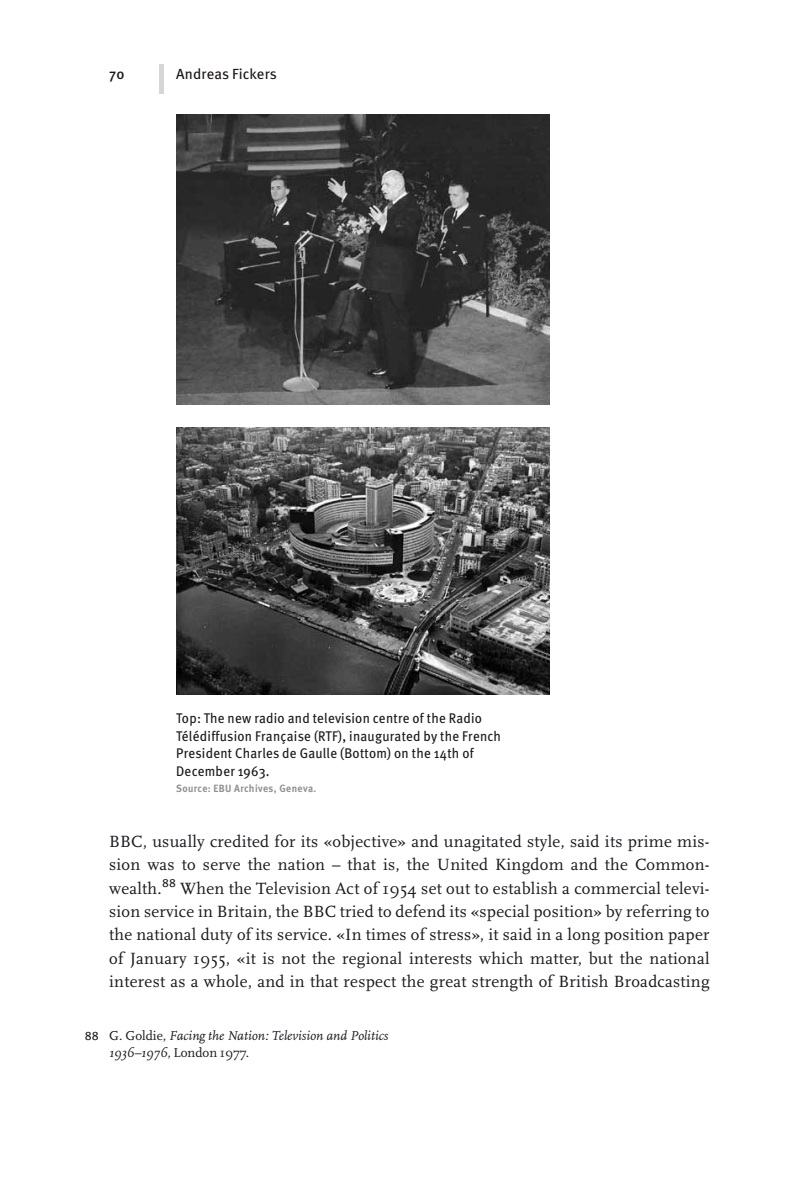
<style>
.page{position:relative;width:794px;height:1191px;background:#fff}
.page>*{position:absolute;margin:0;border:0;box-sizing:border-box;transform-origin:0 0}
.t1{font:16.97px/23.3px "Scala OT";letter-spacing:.015em;color:#1a171c;text-align:justify}
.t2{font:14.7px "Meta";letter-spacing:.015em;color:#1a171c}
.t3{font:500 14.53px "Meta";color:#1a171c}
.t4{font:14px/17.5px "Meta";letter-spacing:.02em;color:#1a171c;scale:.95 1}
.t5{font:italic 13.47px/16.6px "Scala OT";color:#1a171c}
.t6{font:700 10.5px "Meta";letter-spacing:.045em;color:#929395;scale:.95 1}
.s1{font-family:"Meta";font-style:normal;font-size:12.25px}
.s2{font-style:normal}
</style>
<div class="page">
<div style="left:159px;top:64px;width:5px;height:30px;background:#d5d6d7"></div>
<img style="left:176px;top:114px;width:373px;height:291px">
<img style="left:176px;top:427px;width:373px;height:267px">
<p class="t3" style="left:109px;top:65px;width:17px">70</p>
<p class="t2" style="left:176px;top:65px;width:102px">Andreas Fickers</p>
<p class="t4" style="left:176px;top:709px;width:343px">Top: The new radio and television centre of the Radio Télédiffusion Française (RTF), inaugurated by the French President Charles de Gaulle (Bottom) on the 14th of December 1963.</p>
<p class="t6" style="left:176px;top:781px;width:149px">Source: EBU Archives, Geneva.</p>
<p class="t1" style="left:109px;top:830px;width:602px">BBC, usually credited for its «objective» and unagitated style, said its prime mis&shy;sion was to serve the nation – that is, the United Kingdom and the Common&shy;wealth.<sup>88</sup> When the Television Act of 1954 set out to establish a commercial televi&shy;sion service in Britain, the BBC tried to defend its «special position» by referring to the national duty of its service. «In times of stress», it said in a long position paper of January 1955, «it is not the regional interests which matter, but the national interest as a whole, and in that respect the great strength of British Broadcasting</p>
<p class="t5" style="left:109px;top:1028px;width:281px;text-indent:-24px"><span class="s1">88</span> <span class="s2">G. Goldie,</span> Facing the Nation: Television and Politics<br>1936–1976<span class="s2">, London 1977.</span></p>
</div>
